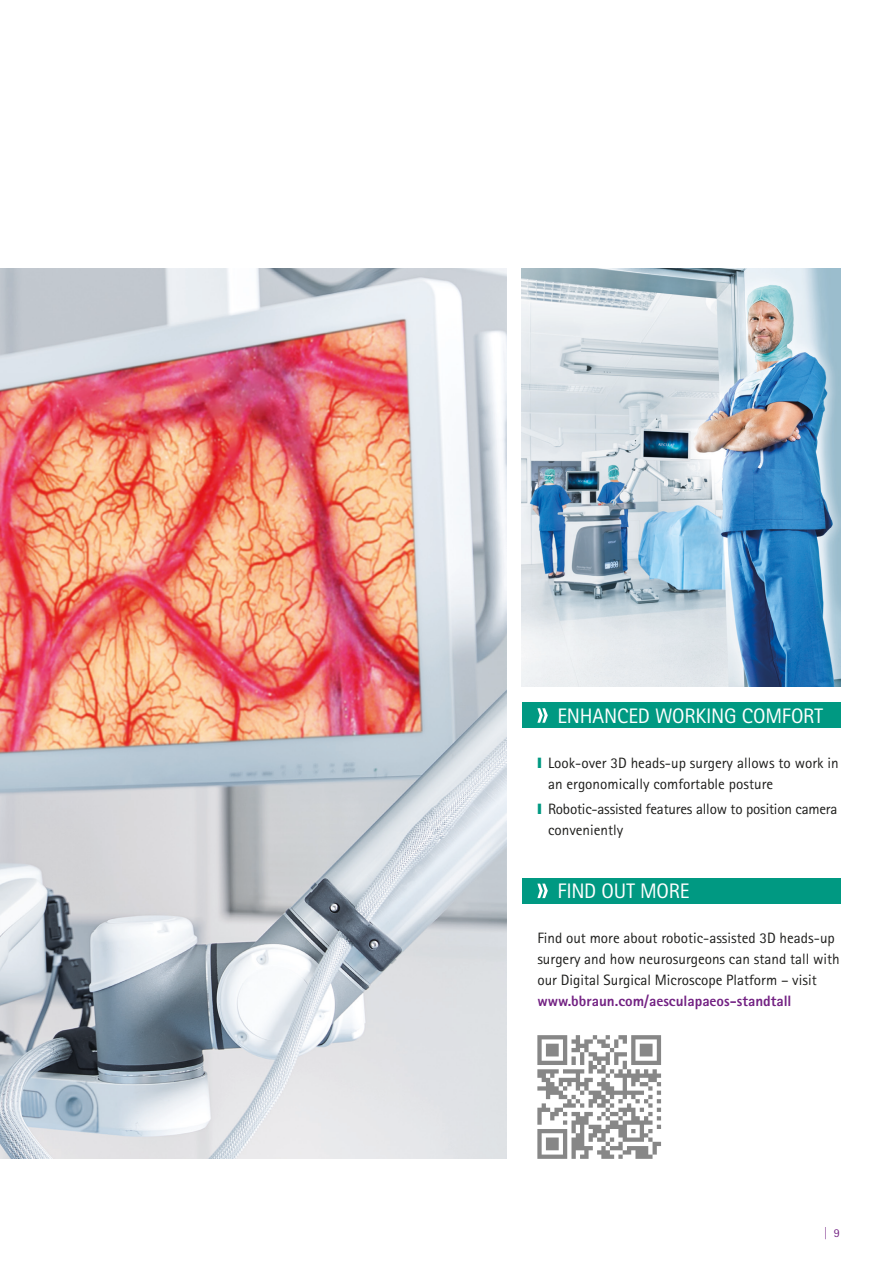
<style>
.page{position:relative;width:893px;height:1263px;background:#fff}
.page>*{position:absolute;margin:0;border:0;box-sizing:border-box;transform-origin:0 0}
.t1{font:21px "Rotis Sans Serif Pro";letter-spacing:-.01em;color:#fff}
.t2{font:15px/21px "Rotis Sans Serif Pro";color:#1d1d1b}
.t3{font:800 15px "Rotis Sans Serif Pro";color:#732283}
.t4{font:12px "Rotis Sans Serif Pro";color:#732283}
.s1{color:#009982}
</style>
<div class="page">
<img style="left:0;top:269px;width:506px;height:890px">
<div style="left:522px;top:703px;width:319px;height:25px;background:#009982"></div>
<div style="left:522px;top:878px;width:319px;height:26px;background:#009982"></div>
<svg style="left:537px;top:1035px;width:124px;height:124px"></svg>
<img style="left:522px;top:269px;width:319px;height:418px">
<svg style="left:537px;top:708px;width:11px;height:15px"></svg>
<svg style="left:537px;top:884px;width:11px;height:14px"></svg>
<h1 class="t1" style="left:558px;top:703px;width:267px">ENHANCED WORKING COMFORT</h1>
<p class="t2" style="left:548px;top:752px;width:292px;text-indent:-11px"><span class="s1">❙</span> Look-over 3D heads-up surgery allows to work in an ergonomically comfortable posture</p>
<p class="t2" style="left:548px;top:799px;width:291px;text-indent:-11px"><span class="s1">❙</span> Robotic-assisted features allow to position camera conveniently</p>
<h1 class="t1" style="left:558px;top:879px;width:133px">FIND OUT MORE</h1>
<p class="t2" style="left:537px;top:928px;width:304px">Find out more about robotic-assisted 3D heads-up surgery and how neurosurgeons can stand tall with our Digital Surgical Microscope Platform – visit</p>
<p class="t3" style="left:537px;top:992px;width:256px">www.bbraun.com/aesculapaeos-standtall</p>
<p class="t4" style="left:824px;top:1226px;width:17px">| 9</p>
</div>
